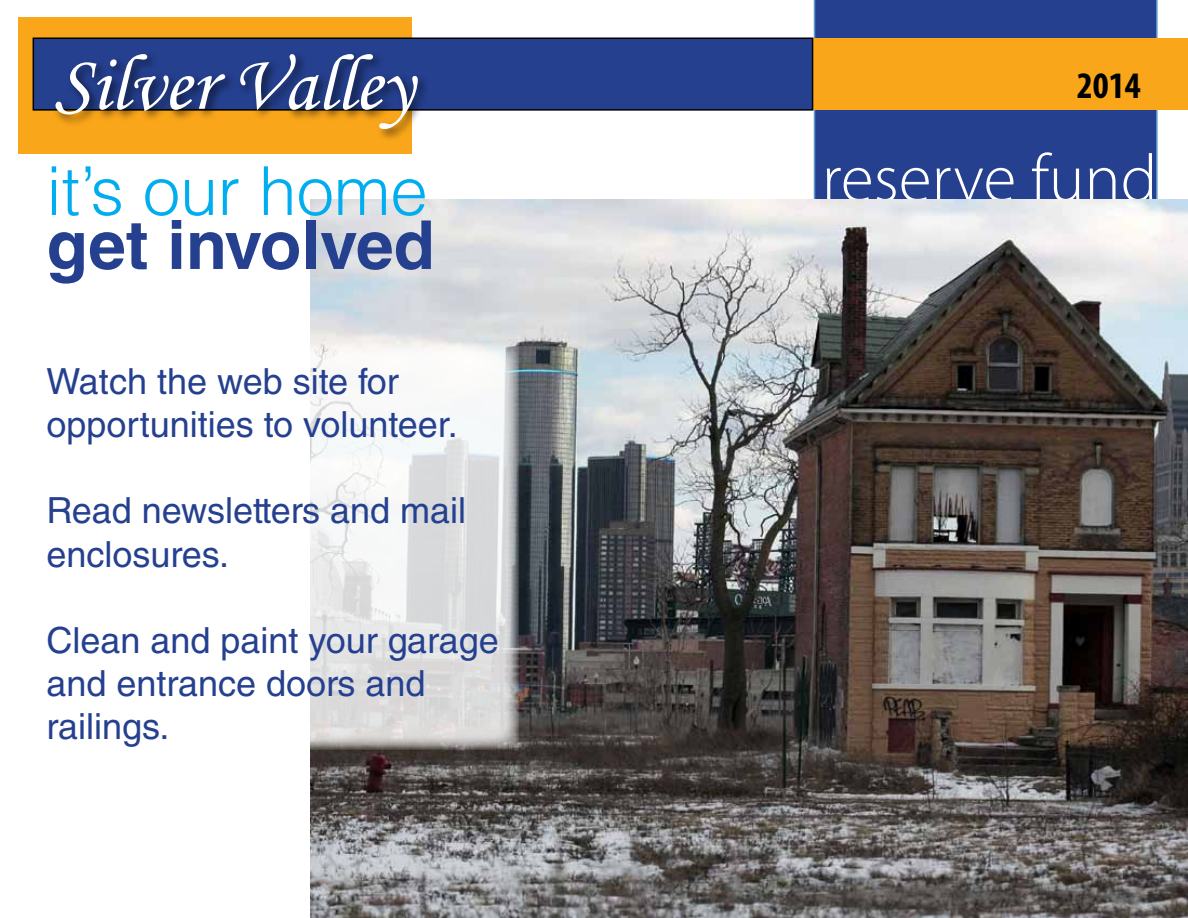
<style>
.page{position:relative;width:1188px;height:918px;background:#fff}
.page>*{position:absolute;margin:0;border:0;box-sizing:border-box;transform-origin:0 0}
.t1{font:79.5px "Monotype Corsiva";color:#fff}
.t2{font:300 67.5px "Myriad Pro";color:#fff}
.t3{font:300 67.5px "Helvetica LT Std";color:#00aeef}
.t4{font:700 67.5px "Helvetica LT Std";color:#25408f}
.t5{font:700 condensed 37.5px "Myriad Pro";color:#000}
.t6{font:36px/43.2px "Helvetica LT Std";color:#25408f}
</style>
<div class="page">
<div style="left:814px;top:0;width:344px;height:200px;background:#25408f"></div>
<div style="left:18px;top:17px;width:394px;height:137px;background:#faa61a"></div>
<div style="left:427px;top:38px;width:761px;height:72px;background:#faa61a"></div>
<div style="left:33px;top:38px;width:780px;height:73px;background:#25408f;border:2px solid #000"></div>
<div style="left:52px;top:50px;width:378px;height:92px;background:#000;opacity:.6"></div>
<img style="left:311px;top:200px;width:877px;height:718px">
<svg style="left:310px;top:342px;width:209px;height:408px"></svg>
<h1 class="t1" style="left:54px;top:36px;width:361px">Silver Valley</h1>
<h2 class="t3" style="left:46px;top:149px;width:383px">it’s our home</h2>
<h2 class="t4" style="left:46px;top:204px;width:390px">get involved</h2>
<p class="t6" style="left:46px;top:360px;width:413px">Watch the web site for opportunities to volunteer.</p>
<p class="t6" style="left:46px;top:489px;width:421px">Read newsletters and mail enclosures.</p>
<p class="t6" style="left:46px;top:619px;width:454px">Clean and paint your garage and entrance doors and railings.</p>
<p class="t5" style="left:1077px;top:62px;width:65px">2014</p>
<h2 class="t2" style="left:822px;top:138px;width:337px">reserve fund</h2>
</div>
